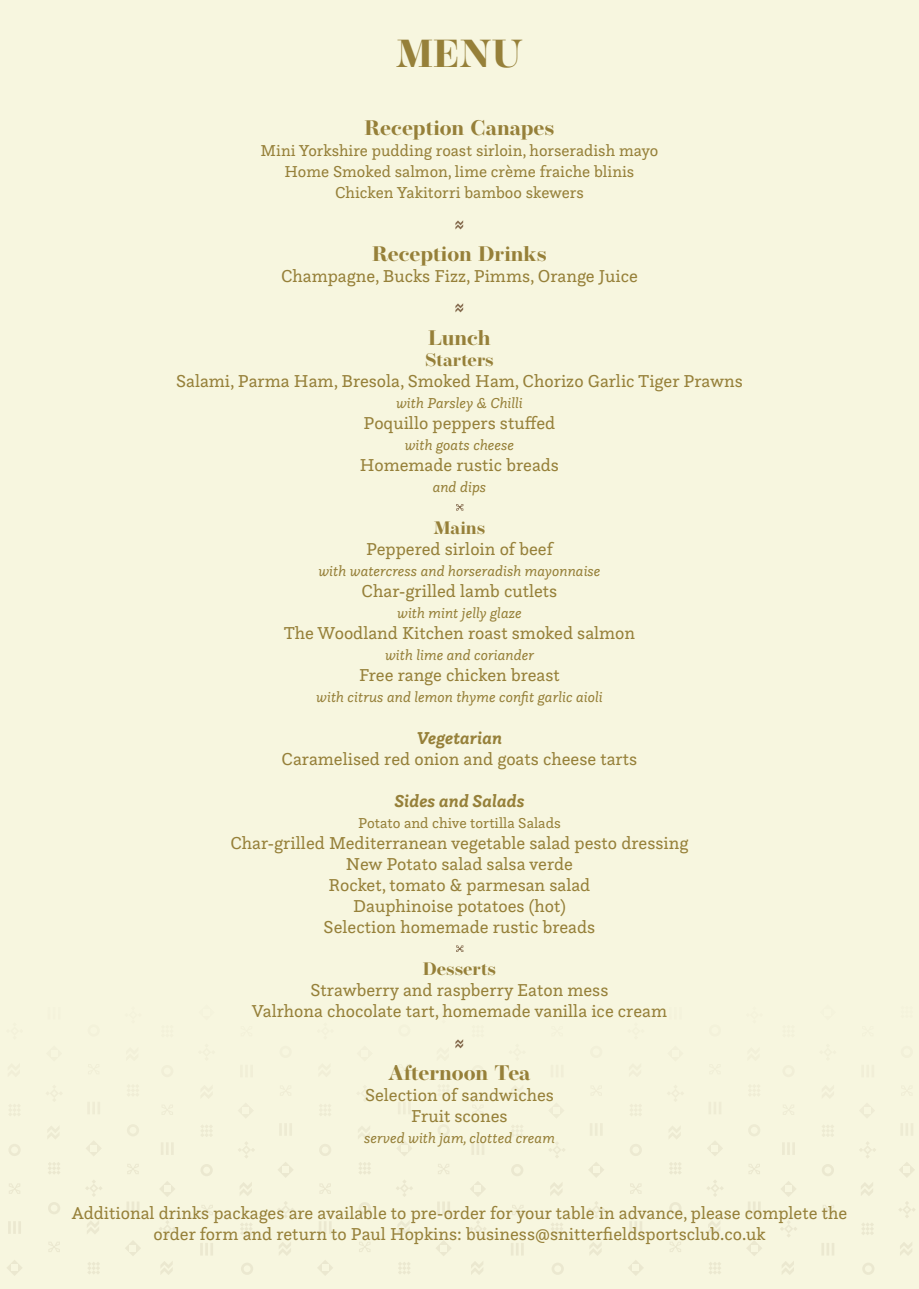
<style>
.page{position:relative;width:919px;height:1289px;background:#fff}
.page>*{position:absolute;margin:0;border:0;box-sizing:border-box;transform-origin:0 0}
.t1{font:700 39px "Operetta 12";color:#968039}
.t2{font:700 21px "Operetta 12";color:#968039}
.t3{font:18px/21px "Questa Slab";color:#968039;text-align:center}
.t4{font:italic 700 18px "Questa Slab";color:#968039}
.t5{font:700 18px "Operetta 12";color:#968039}
.t6{font:16.5px "Questa Slab";color:#968039}
.t7{font:italic 15px "Questa Slab";color:#968039}
.t8{font:15px "Questa Slab";color:#968039}
</style>
<div class="page">
<div style="left:0;top:0;width:918px;height:1288px;background:#f7f6df"></div>
<svg style="left:455px;top:220px;width:8px;height:9px"></svg>
<svg style="left:455px;top:303px;width:8px;height:9px"></svg>
<svg style="left:455px;top:1039px;width:8px;height:9px"></svg>
<svg style="left:456px;top:504px;width:7px;height:6px"></svg>
<svg style="left:456px;top:945px;width:7px;height:6px"></svg>
<p class="t1" style="left:396px;top:31px;width:128px">MENU</p>
<p class="t2" style="left:364px;top:115px;width:191px">Reception Canapes</p>
<p class="t6" style="left:260px;top:140px;width:399px">Mini Yorkshire pudding roast sirloin, horseradish mayo</p>
<p class="t6" style="left:284px;top:161px;width:351px">Home Smoked salmon, lime crème fraiche blinis</p>
<p class="t6" style="left:335px;top:182px;width:250px">Chicken Yakitorri bamboo skewers</p>
<p class="t2" style="left:372px;top:241px;width:176px">Reception Drinks</p>
<p class="t3" style="left:281px;top:265px;width:358px">Champagne, Bucks Fizz, Pimms, Orange Juice</p>
<p class="t2" style="left:428px;top:325px;width:64px">Lunch</p>
<p class="t5" style="left:425px;top:349px;width:70px">Starters</p>
<p class="t3" style="left:176px;top:370px;width:568px">Salami, Parma Ham, Bresola, Smoked Ham, Chorizo Garlic Tiger Prawns</p>
<p class="t7" style="left:396px;top:393px;width:128px">with Parsley &amp; Chilli</p>
<p class="t3" style="left:363px;top:412px;width:193px">Poquillo peppers stuffed</p>
<p class="t7" style="left:404px;top:435px;width:111px">with goats cheese</p>
<p class="t3" style="left:360px;top:454px;width:200px">Homemade rustic breads</p>
<p class="t7" style="left:432px;top:477px;width:55px">and dips</p>
<p class="t5" style="left:433px;top:517px;width:53px">Mains</p>
<p class="t3" style="left:366px;top:538px;width:188px">Peppered sirloin of beef</p>
<p class="t7" style="left:318px;top:561px;width:284px">with watercress and horseradish mayonnaise</p>
<p class="t3" style="left:361px;top:580px;width:197px">Char-grilled lamb cutlets</p>
<p class="t7" style="left:397px;top:603px;width:126px">with mint jelly glaze</p>
<p class="t3" style="left:284px;top:622px;width:353px">The Woodland Kitchen roast smoked salmon</p>
<p class="t7" style="left:385px;top:645px;width:150px">with lime and coriander</p>
<p class="t3" style="left:359px;top:664px;width:202px">Free range chicken breast</p>
<p class="t7" style="left:316px;top:687px;width:288px">with citrus and lemon thyme confit garlic aioli</p>
<p class="t4" style="left:417px;top:726px;width:87px">Vegetarian</p>
<p class="t3" style="left:281px;top:748px;width:357px">Caramelised red onion and goats cheese tarts</p>
<p class="t4" style="left:394px;top:789px;width:132px">Sides and Salads</p>
<p class="t8" style="left:358px;top:813px;width:204px">Potato and chive tortilla Salads</p>
<p class="t3" style="left:230px;top:832px;width:459px">Char-grilled Mediterranean vegetable salad pesto dressing</p>
<p class="t3" style="left:346px;top:853px;width:228px">New Potato salad salsa verde</p>
<p class="t3" style="left:328px;top:874px;width:263px">Rocket, tomato &amp; parmesan salad</p>
<p class="t3" style="left:353px;top:895px;width:214px">Dauphinoise potatoes (hot)</p>
<p class="t3" style="left:323px;top:916px;width:273px">Selection homemade rustic breads</p>
<p class="t5" style="left:423px;top:958px;width:75px">Desserts</p>
<p class="t3" style="left:310px;top:979px;width:299px">Strawberry and raspberry Eaton mess</p>
<p class="t3" style="left:252px;top:1000px;width:416px">Valrhona chocolate tart, homemade vanilla ice cream</p>
<p class="t2" style="left:388px;top:1060px;width:144px">Afternoon Tea</p>
<p class="t3" style="left:365px;top:1084px;width:190px">Selection of sandwiches</p>
<p class="t3" style="left:411px;top:1105px;width:98px">Fruit scones</p>
<p class="t7" style="left:364px;top:1128px;width:192px">served with jam, clotted cream</p>
<p class="t3" style="left:72px;top:1201px;width:776px">Additional drinks packages are available to pre-order for your table in advance, please complete the order form and return to Paul Hopkins: business@snitterfieldsportsclub.co.uk</p>
</div>
